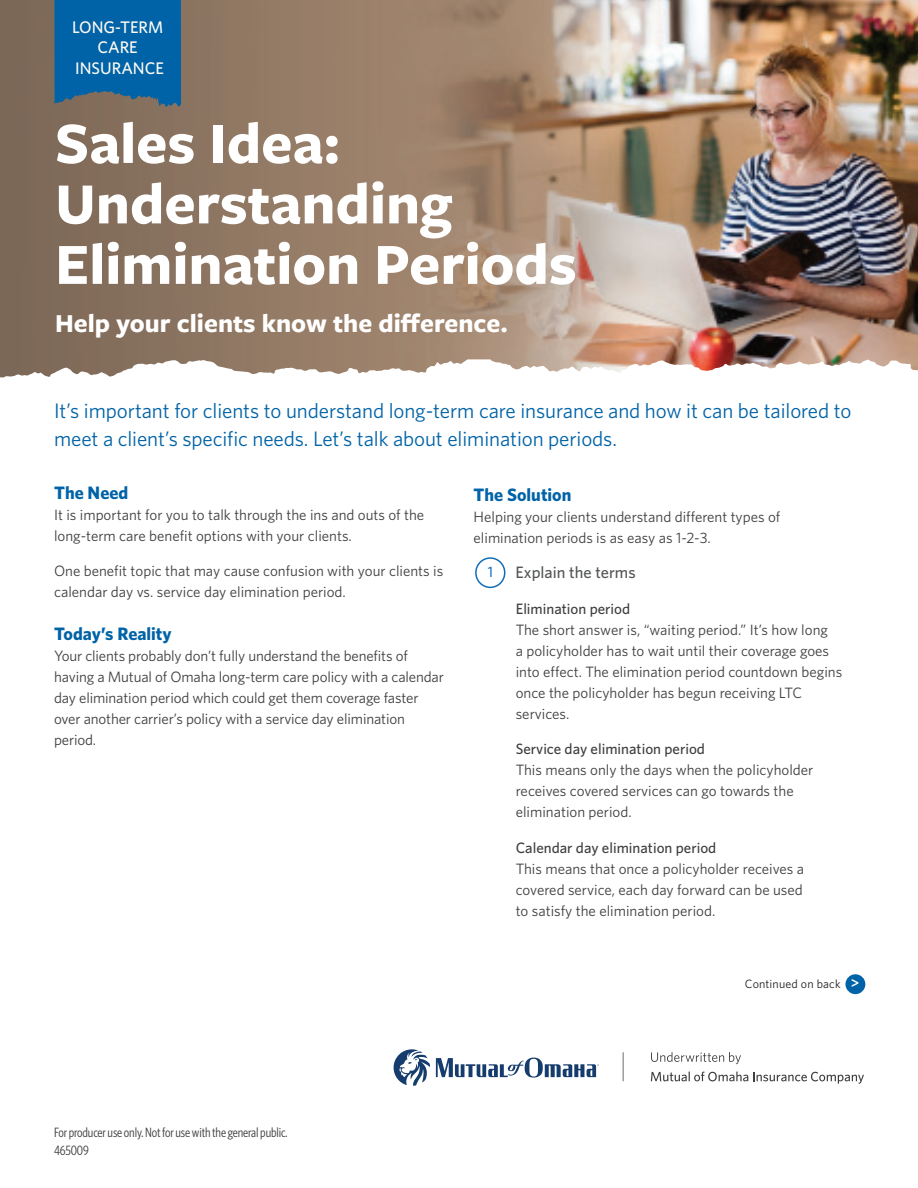
<style>
.page{position:relative;width:918px;height:1188px;background:#fff}
.page>*{position:absolute;margin:0;border:0;box-sizing:border-box;transform-origin:0 0}
._1_Subhead_left{font:700 60.45px/60.4px "Freight Sans Pro";color:#fff}
._1_Subhead_left-2{font:700 26.85px "Freight Sans Pro";color:#fff}
.subhead_339{font:21px/28.5px "Whitney";letter-spacing:-.005em;color:#0163a7}
.subhead_339-2{font:700 18px "Whitney";color:#0163a7}
._1_Product_Tab_cente{font:500 16.8px/20.1px "Whitney";color:#fefbf5;text-align:center}
.body_copy_-_10_on_14{font:500 16.5px "Whitney";color:#545557}
.body_copy_-_10_on_14-2{font:15px/21px "Whitney";color:#3e3e3f}
.body_copy_-_10_on_14-3{font:500 15px "Whitney";color:#1e76bc}
.bullet_list_-_black{font:600 15px "Whitney";color:#fff}
._1_disclaimer{font:13.5px "Whitney Condensed";letter-spacing:-.01em;color:#3e3e3f}
.t1{font:12px "Whitney";letter-spacing:.015em;color:#231f20}
.s1{font-weight:500}
</style>
<div class="page">
<div style="left:845px;top:974px;width:20px;height:20px;background:#0163a7;border-radius:50%"></div>
<img style="left:318px;top:0;width:600px;height:374px">
<img style="left:0;top:0;width:318px;height:378px">
<svg style="left:54px;top:0;width:127px;height:109px;background:#0f649e"></svg>
<div style="left:475px;top:557px;width:30px;height:31px;border:2px solid #106db7;border-radius:50%"></div>
<svg style="left:623px;top:1052px;width:1px;height:29px"></svg>
<svg style="left:651px;top:1052px;width:90px;height:12px"></svg>
<svg style="left:651px;top:1072px;width:213px;height:12px"></svg>
<svg style="left:394px;top:1049px;width:36px;height:37px"></svg>
<svg style="left:436px;top:1057px;width:163px;height:21px"></svg>
<p class="_1_Product_Tab_cente" style="left:72px;top:17px;width:93px">LONG-TERM<br>CARE</p>
<p class="_1_Product_Tab_cente" style="left:75px;top:57px;width:90px">INSURANCE</p>
<p class="_1_Subhead_left" style="left:55px;top:111px;width:523px">Sales Idea:<br>Understanding<br>Elimination Periods</p>
<p class="_1_Subhead_left-2" style="left:55px;top:305px;width:454px">Help your clients know the difference.</p>
<p class="subhead_339" style="left:54px;top:396px;width:799px">It’s important for clients to understand long-term care insurance and how it can be tailored to meet a client’s specific needs. Let’s talk about elimination periods.</p>
<p class="subhead_339-2" style="left:54px;top:480px;width:76px">The Need</p>
<p class="body_copy_-_10_on_14-2" style="left:54px;top:503px;width:372px">It is important for you to talk through the ins and outs of the long-term care benefit options with your clients.</p>
<p class="body_copy_-_10_on_14-2" style="left:54px;top:560px;width:391px">One benefit topic that may cause confusion with your clients is calendar day vs. service day elimination period.</p>
<p class="subhead_339-2" style="left:54px;top:622px;width:119px">Today’s Reality</p>
<p class="body_copy_-_10_on_14-2" style="left:54px;top:645px;width:391px">Your clients probably don’t fully understand the benefits of having a Mutual of Omaha long-term care policy with a calendar day elimination period which could get them coverage faster over another carrier’s policy with a service day elimination period.</p>
<p class="subhead_339-2" style="left:474px;top:482px;width:99px">The Solution</p>
<p class="body_copy_-_10_on_14-2" style="left:474px;top:506px;width:308px">Helping your clients understand different types of elimination periods is as easy as 1-2-3.</p>
<p class="body_copy_-_10_on_14" style="left:516px;top:562px;width:122px">Explain the terms</p>
<p class="body_copy_-_10_on_14-2" style="left:516px;top:598px;width:328px"><span class="s1">Elimination period<br></span>The short answer is, “waiting period.” It’s how long<br>a policyholder has to wait until their coverage goes into effect. The elimination period countdown begins once the policyholder has begun receiving LTC services.</p>
<p class="body_copy_-_10_on_14-2" style="left:516px;top:738px;width:299px"><span class="s1">Service day elimination period<br></span>This means only the days when the policyholder receives covered services can go towards the elimination period.</p>
<p class="body_copy_-_10_on_14-2" style="left:516px;top:837px;width:290px"><span class="s1">Calendar day elimination period<br></span>This means that once a policyholder receives a covered service, each day forward can be used to satisfy the elimination period.</p>
<p class="body_copy_-_10_on_14-3" style="left:488px;top:562px;width:7px">1</p>
<p class="t1" style="left:745px;top:976px;width:97px">Continued on back</p>
<p class="bullet_list_-_black" style="left:851px;top:973px;width:10px">&gt;</p>
<p class="_1_disclaimer" style="left:54px;top:1124px;width:235px">For producer use only. Not for use with the general public.</p>
<p class="_1_disclaimer" style="left:54px;top:1141px;width:36px">465009</p>
</div>
